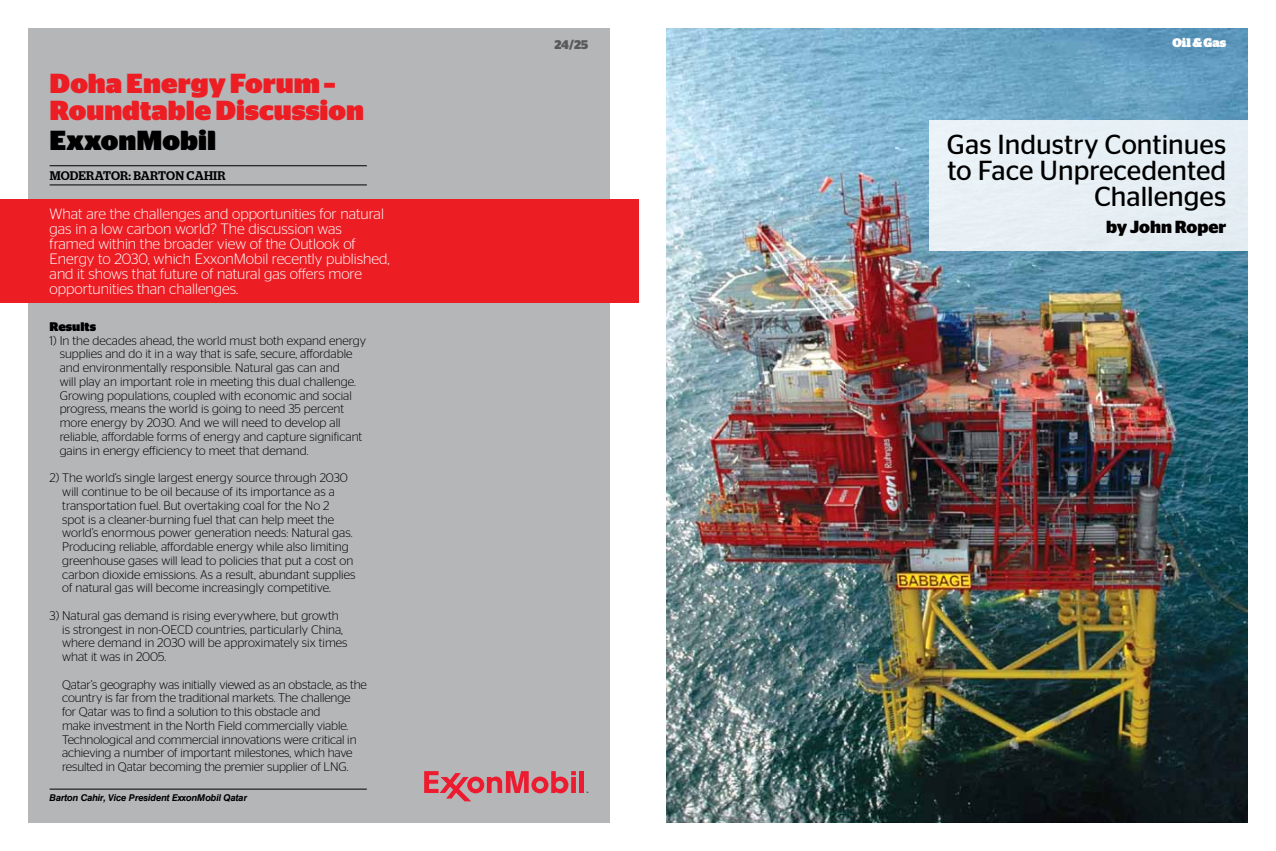
<style>
.page{position:relative;width:1276px;height:851px;background:#fff}
.page>*{position:absolute;margin:0;border:0;box-sizing:border-box;transform-origin:0 0}
.t1{font:27.5px/26.2px "Stag Sans";color:#000;text-align:right}
.t2{font:900 27.5px/27.5px "Stag Sans";color:#ed1d24}
.t3{font:900 27.5px "Stag Sans";color:#000}
.t4{font:700 17.5px "Stag Sans";color:#000}
.t5{font:300 15px/15px "Stag Sans";color:#fff}
.t6{font:300 12.5px/13.8px "Stag Sans";color:#000}
.t7{font:500 12.5px "Stag";letter-spacing:.01em;color:#000}
.t8{font:900 12.5px "Stag";color:#fff}
.t9{font:900 12.5px "Stag Sans";color:#000}
.t10{font:700 12.5px "Stag Sans";color:#58595b}
.t11{font:italic 700 9.38px "Swiss 721 BT";letter-spacing:-.02em;color:#000}
</style>
<div class="page">
<div style="left:28px;top:28px;width:581px;height:794px;background:#b4b6b8"></div>
<hr style="left:50px;top:165px;width:317px;height:1px;background:#000">
<hr style="left:50px;top:185px;width:317px;height:1px;background:#000">
<hr style="left:50px;top:788px;width:317px;height:1px;background:#000">
<img style="left:666px;top:28px;width:581px;height:794px">
<div style="left:0;top:199px;width:638px;height:103px;background:#ed1d24"></div>
<div style="left:579px;top:771px;width:5px;height:21px;background:#ed1b2f"></div>
<svg style="left:424px;top:771px;width:152px;height:30px"></svg>
<div style="left:928px;top:120px;width:320px;height:131px;background:#e6eff4"></div>
<h1 class="t2" style="left:50px;top:70px;width:316px">Doha Energy Forum –<br>Roundtable Discussion</h1>
<h1 class="t3" style="left:50px;top:125px;width:168px">ExxonMobil</h1>
<p class="t7" style="left:50px;top:168px;width:93px">MODERATOR: BARTO</p>
<p class="t7" style="left:175px;top:168px;width:52px">N CAHIR</p>
<p class="t5" style="left:50px;top:205px;width:341px">What are the challenges and opportunities for natural gas in a low carbon world? The discussion was framed within the broader view of the Outlook of Energy to 2030, which ExxonMobil recently published, and it shows that future of natural gas offers more opportunities than challenges.</p>
<p class="t9" style="left:50px;top:319px;width:48px">Results</p>
<p class="t6" style="left:60px;top:333px;width:308px;text-indent:-10px">1) In the decades ahead, the world must both expand energy supplies and do it in a way that is safe, secure, affordable and environmentally responsible. Natural gas can and<br>will play an important role in meeting this dual challenge.<br>Growing populations, coupled with economic and social progress, means the world is going to need 35 percent more energy by 2030. And we will need to develop all reliable, affordable forms of energy and capture significant gains in energy efficiency to meet that demand.</p>
<p class="t6" style="left:62px;top:471px;width:295px;text-indent:-13px">2) The world’s single largest energy source through 2030 will continue to be oil because of its importance as a transportation fuel. But overtaking coal for the No 2 spot is a cleaner-burning fuel that can help meet the world’s enormous power generation needs: Natural gas.<br>Producing reliable, affordable energy while also limiting greenhouse gases will lead to policies that put a cost on carbon dioxide emissions. As a result, abundant supplies of natural gas will become increasingly competitive.</p>
<p class="t6" style="left:62px;top:608px;width:287px;text-indent:-13px">3) Natural gas demand is rising everywhere, but growth is strongest in non-OECD countries, particularly China, where demand in 2030 will be approximately six times what it was in 2005.</p>
<p class="t6" style="left:62px;top:677px;width:306px">Qatar’s geography was initially viewed as an obstacle, as the country is far from the traditional markets. The challenge for Qatar was to find a solution to this obstacle and<br>make investment in the North Field commercially viable.<br>Technological and commercial innovations were critical in achieving a number of important milestones, which have resulted in Qatar becoming the premier supplier of LNG.</p>
<p class="t11" style="left:50px;top:791px;width:199px">Barton Cahir, Vice President ExxonMobil Qatar</p>
<p class="t10" style="left:554px;top:37px;width:35px">24/25</p>
<p class="t8" style="left:1172px;top:35px;width:55px">Oil &amp; Gas</p>
<h1 class="t1" style="left:947px;top:131px;width:281px">Gas Industry Continues to Face Unprecedented<br>Challenges</h1>
<h2 class="t4" style="left:1106px;top:216px;width:122px">by John Roper</h2>
</div>
